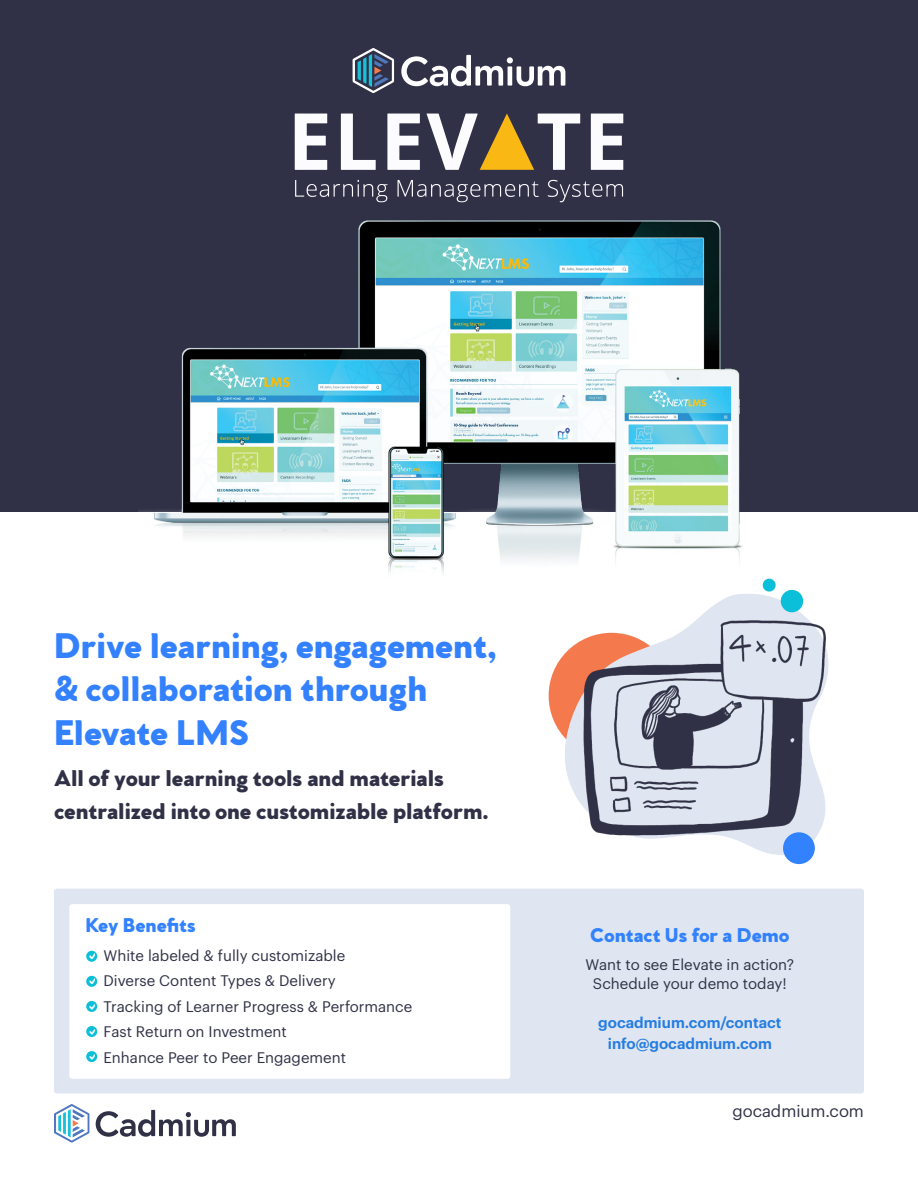
<style>
.page{position:relative;width:918px;height:1188px;background:#fff}
.page>*{position:absolute;margin:0;border:0;box-sizing:border-box;transform-origin:0 0}
.t1{font:900 37.5px/43.5px "Venti CF";letter-spacing:-.005em;color:#3381ff}
.t2{font:900 24px/33px "Venti CF";letter-spacing:-.005em;color:#303146}
.t3{font:900 21px "Venti CF";letter-spacing:-.005em;color:#3282ff}
.t4{font:16.5px "Graphik";color:#303146}
.t5{font:15px/25.5px "Graphik";color:#303146;text-align:center}
.t6{font:600 15px/21px "Graphik";color:#247de1;text-align:center}
</style>
<div class="page">
<div style="left:54px;top:889px;width:810px;height:205px;background:#dfe5f1;border-radius:3px"></div>
<div style="left:69px;top:904px;width:441px;height:175px;background:#fff;border-radius:3px"></div>
<div style="left:0;top:0;width:918px;height:512px;background:#303146"></div>
<img style="left:139px;top:220px;width:637px;height:367px">
<svg style="left:54px;top:1104px;width:35px;height:39px"></svg>
<svg style="left:96px;top:1110px;width:140px;height:27px"></svg>
<svg style="left:353px;top:48px;width:41px;height:45px"></svg>
<svg style="left:401px;top:55px;width:164px;height:31px"></svg>
<div style="left:86px;top:1051px;width:11px;height:11px;background:#0cbfd9;border-radius:50%"></div>
<svg style="left:89px;top:1054px;width:6px;height:5px"></svg>
<div style="left:86px;top:951px;width:11px;height:11px;background:#0cbfd9;border-radius:50%"></div>
<svg style="left:89px;top:954px;width:6px;height:5px"></svg>
<div style="left:86px;top:976px;width:11px;height:11px;background:#0cbfd9;border-radius:50%"></div>
<svg style="left:89px;top:979px;width:6px;height:5px"></svg>
<div style="left:86px;top:1001px;width:11px;height:11px;background:#0cbfd9;border-radius:50%"></div>
<svg style="left:89px;top:1004px;width:6px;height:5px"></svg>
<div style="left:86px;top:1026px;width:11px;height:11px;background:#0cbfd9;border-radius:50%"></div>
<svg style="left:89px;top:1029px;width:6px;height:5px"></svg>
<svg style="left:591px;top:114px;width:32px;height:56px"></svg>
<svg style="left:295px;top:114px;width:32px;height:56px"></svg>
<svg style="left:387px;top:114px;width:33px;height:56px"></svg>
<svg style="left:426px;top:114px;width:154px;height:56px"></svg>
<svg style="left:341px;top:114px;width:35px;height:56px"></svg>
<svg style="left:548px;top:180px;width:75px;height:23px"></svg>
<svg style="left:295px;top:180px;width:93px;height:22px"></svg>
<svg style="left:398px;top:180px;width:141px;height:22px"></svg>
<svg style="left:704px;top:594px;width:111px;height:262px;fill:#dfe5f1"></svg>
<div style="left:781px;top:590px;width:22px;height:22px;background:#0cbfd9;border-radius:50%"></div>
<div style="left:763px;top:579px;width:13px;height:13px;background:#0cbfd9;border-radius:50%"></div>
<div style="left:783px;top:832px;width:32px;height:32px;background:#3282ff;border-radius:50%"></div>
<img style="left:548px;top:613px;width:281px;height:231px">
<h1 class="t1" style="left:54px;top:625px;width:445px">Drive learning, engagement, &amp; collaboration through<br>Elevate LMS</h1>
<h2 class="t2" style="left:54px;top:762px;width:436px">All of your learning tools and materials centralized into one customizable platform.</h2>
<h3 class="t3" style="left:86px;top:912px;width:112px">Key Benefits</h3>
<p class="t5" style="left:104px;top:941px;width:310px;text-align:left">White labeled &amp; fully customizable<br>Diverse Content Types &amp; Delivery<br>Tracking of Learner Progress &amp; Performance Fast Return on Investment<br>Enhance Peer to Peer Engagement</p>
<h3 class="t3" style="left:590px;top:922px;width:201px">Contact Us for a Demo</h3>
<p class="t5" style="left:586px;top:953px;width:210px;line-height:19.5px">Want to see Elevate in action?<br>Schedule your demo today!</p>
<p class="t6" style="left:598px;top:1011px;width:185px">gocadmium.com/contact info@gocadmium.com</p>
<p class="t4" style="left:732px;top:1099px;width:133px">gocadmium.com</p>
</div>
